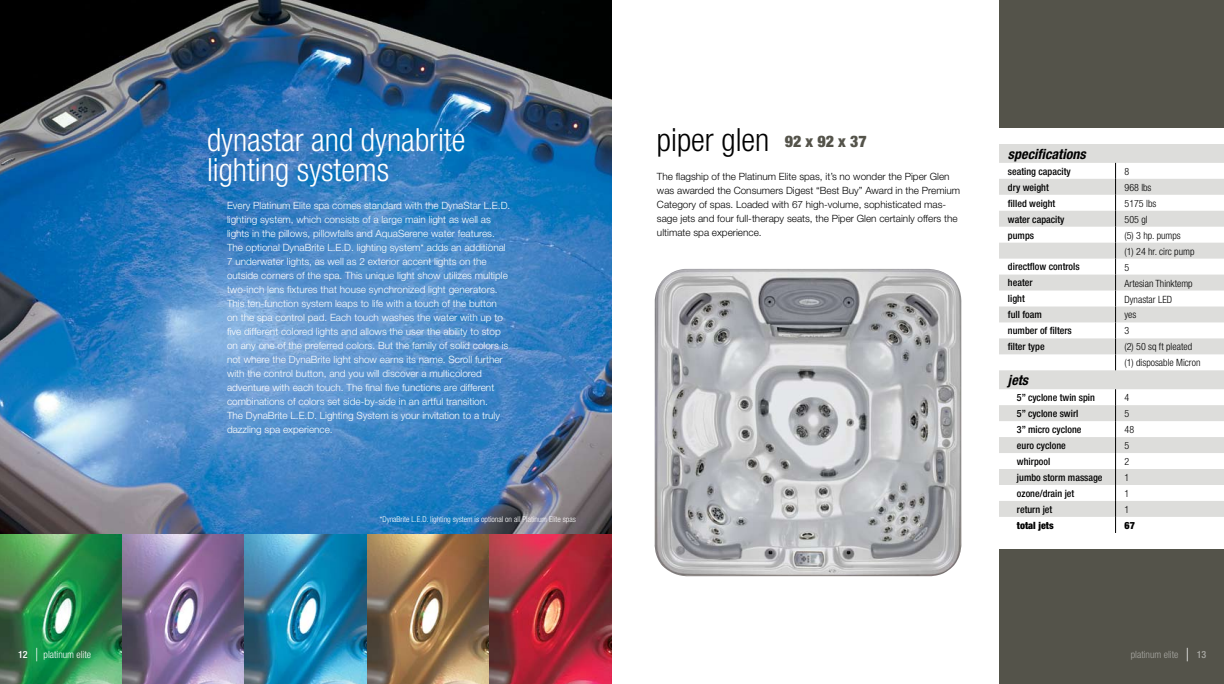
<style>
.page{position:relative;width:1224px;height:684px;background:#fff}
.page>*{position:absolute;margin:0;border:0;box-sizing:border-box;transform-origin:0 0}
.t1{font:300 condensed 32px/30px "Helvetica Neue";color:#fff}
.t2{font:300 condensed 32px "Helvetica Neue";color:#000}
.t3{font:italic 700 condensed 14px "Helvetica Neue";color:#000}
.t4{font:300 10px/14px "Helvetica Neue";color:#fff}
.t5{font:300 10px/14px "Helvetica Neue";color:#000}
.t6{font:500 condensed 10px "Helvetica Neue";color:#000}
.t7{font:300 condensed 10px/16px "Helvetica Neue";color:#000}
.t8{font:300 condensed 10px "Helvetica Neue";color:#a9a9a4}
.t9{font:300 condensed 10px "Helvetica Neue";color:#fff}
.t10{font:900 condensed 10px "Helvetica Neue";color:#000}
.t11{font:500 condensed 10px "Helvetica Neue";color:#fff}
.t12{font:500 condensed 10px "Helvetica Neue";color:#a9a9a4}
.t13{font:300 condensed 8px "Helvetica Neue";color:#fff}
.s1{font-weight:900;font-size:16px;color:#54534a}
.s2{font-weight:100;font-stretch:normal;font-size:18px;color:#fff}
.s3{font-weight:100;font-stretch:normal;font-size:18px}
</style>
<div class="page">
<div style="left:999px;top:549px;width:225px;height:135px;background:#54534a"></div>
<svg style="left:999px;top:144px;width:225px;height:373px;fill:#dddddb"></svg>
<svg style="left:1115px;top:163px;width:1px;height:207px"></svg>
<svg style="left:1115px;top:389px;width:1px;height:144px"></svg>
<img style="left:0;top:0;width:612px;height:534px">
<div style="left:999px;top:0;width:225px;height:128px;background:#54534a"></div>
<img style="left:655px;top:269px;width:307px;height:307px">
<img style="left:0;top:534px;width:612px;height:150px">
<h1 class="t1" style="left:207px;top:125px;width:260px">dynastar and dynabrite lighting systems</h1>
<p class="t4" style="left:227px;top:199px;width:285px">Every Platinum Elite spa comes standard with the DynaStar L.E.D. lighting system, which consists of a large main light as well as lights in the pillows, pillowfalls and AquaSerene water features.<br>The optional DynaBrite L.E.D. lighting system* adds an additional 7 underwater lights, as well as 2 exterior accent lights on the outside corners of the spa. This unique light show utilizes multiple two-inch lens fixtures that house synchronized light generators.<br>This ten-function system leaps to life with a touch of the button on the spa control pad. Each touch washes the water with up to five different colored lights and allows the user the ability to stop on any one of the preferred colors. But the family of solid colors is not where the DynaBrite light show earns its name. Scroll further with the control button, and you will discover a multicolored adventure with each touch. The final five functions are different combinations of colors set side-by-side in an artful transition.<br>The DynaBrite L.E.D. Lighting System is your invitation to a truly dazzling spa experience.</p>
<p class="t13" style="left:380px;top:515px;width:198px">*DynaBrite L.E.D. lighting system is optional on all Platinum Elite spas</p>
<h1 class="t2" style="left:657px;top:122px;width:211px">piper glen <span class="s1">92 x 92 x 37</span></h1>
<p class="t5" style="left:657px;top:169px;width:305px">The flagship of the Platinum Elite spas, it’s no wonder the Piper Glen was awarded the Consumers Digest “Best Buy” Award in the Premium Category of spas. Loaded with 67 high-volume, sophisticated mas&shy;sage jets and four full-therapy seats, the Piper Glen certainly offers the ultimate spa experience.</p>
<h2 class="t3" style="left:1008px;top:145px;width:79px">specifications</h2>
<p class="t6" style="left:1008px;top:165px;width:64px">seating capacity</p>
<p class="t7" style="left:1125px;top:163px;width:6px">8</p>
<p class="t6" style="left:1008px;top:181px;width:42px">dry weight</p>
<p class="t7" style="left:1125px;top:179px;width:28px">968 lbs</p>
<p class="t6" style="left:1008px;top:197px;width:49px">filled weight</p>
<p class="t7" style="left:1125px;top:195px;width:33px">5175 lbs</p>
<p class="t6" style="left:1008px;top:213px;width:58px">water capacity</p>
<p class="t7" style="left:1125px;top:211px;width:25px">505 gl</p>
<p class="t6" style="left:1008px;top:229px;width:28px">pumps</p>
<p class="t7" style="left:1125px;top:227px;width:71px">(5) 3 hp. pumps<br>(1) 24 hr. circ pump</p>
<p class="t6" style="left:1008px;top:261px;width:73px">directflow controls</p>
<p class="t7" style="left:1125px;top:259px;width:6px">5</p>
<p class="t6" style="left:1008px;top:277px;width:26px">heater</p>
<p class="t7" style="left:1125px;top:275px;width:70px">Artesian Thinktemp</p>
<p class="t6" style="left:1008px;top:293px;width:18px">light</p>
<p class="t7" style="left:1125px;top:291px;width:49px">Dynastar LED</p>
<p class="t6" style="left:1008px;top:309px;width:35px">full foam</p>
<p class="t7" style="left:1125px;top:307px;width:13px">yes</p>
<p class="t6" style="left:1008px;top:325px;width:65px">number of filters</p>
<p class="t7" style="left:1125px;top:323px;width:6px">3</p>
<p class="t6" style="left:1008px;top:341px;width:38px">filter type</p>
<p class="t7" style="left:1125px;top:339px;width:77px">(2) 50 sq ft pleated (1) disposable Micron</p>
<h2 class="t3" style="left:1008px;top:372px;width:22px">jets</h2>
<p class="t6" style="left:1017px;top:392px;width:79px">5” cyclone twin spin</p>
<p class="t7" style="left:1125px;top:390px;width:6px">4</p>
<p class="t6" style="left:1017px;top:407px;width:63px">5” cyclone swirl</p>
<p class="t7" style="left:1125px;top:406px;width:6px">5</p>
<p class="t6" style="left:1017px;top:423px;width:66px">3” micro cyclone</p>
<p class="t7" style="left:1125px;top:421px;width:11px">48</p>
<p class="t6" style="left:1017px;top:439px;width:50px">euro cyclone</p>
<p class="t7" style="left:1125px;top:437px;width:6px">5</p>
<p class="t6" style="left:1017px;top:455px;width:35px">whirpool</p>
<p class="t7" style="left:1125px;top:453px;width:6px">2</p>
<p class="t6" style="left:1017px;top:471px;width:87px">jumbo storm massage</p>
<p class="t7" style="left:1125px;top:469px;width:6px">1</p>
<p class="t6" style="left:1017px;top:487px;width:59px">ozone/drain jet</p>
<p class="t7" style="left:1125px;top:485px;width:6px">1</p>
<p class="t6" style="left:1017px;top:503px;width:37px">return jet</p>
<p class="t7" style="left:1125px;top:501px;width:6px">1</p>
<p class="t10" style="left:1017px;top:519px;width:38px">total jets</p>
<p class="t10" style="left:1125px;top:519px;width:12px">67</p>
<p class="t8" style="left:1131px;top:649px;width:60px">platinum elite <span class="s2">|</span></p>
<p class="t9" style="left:35px;top:649px;width:58px"><span class="s3">|</span> platinum elite</p>
<p class="t11" style="left:18px;top:648px;width:11px">12</p>
<p class="t12" style="left:1197px;top:648px;width:11px">13</p>
</div>
